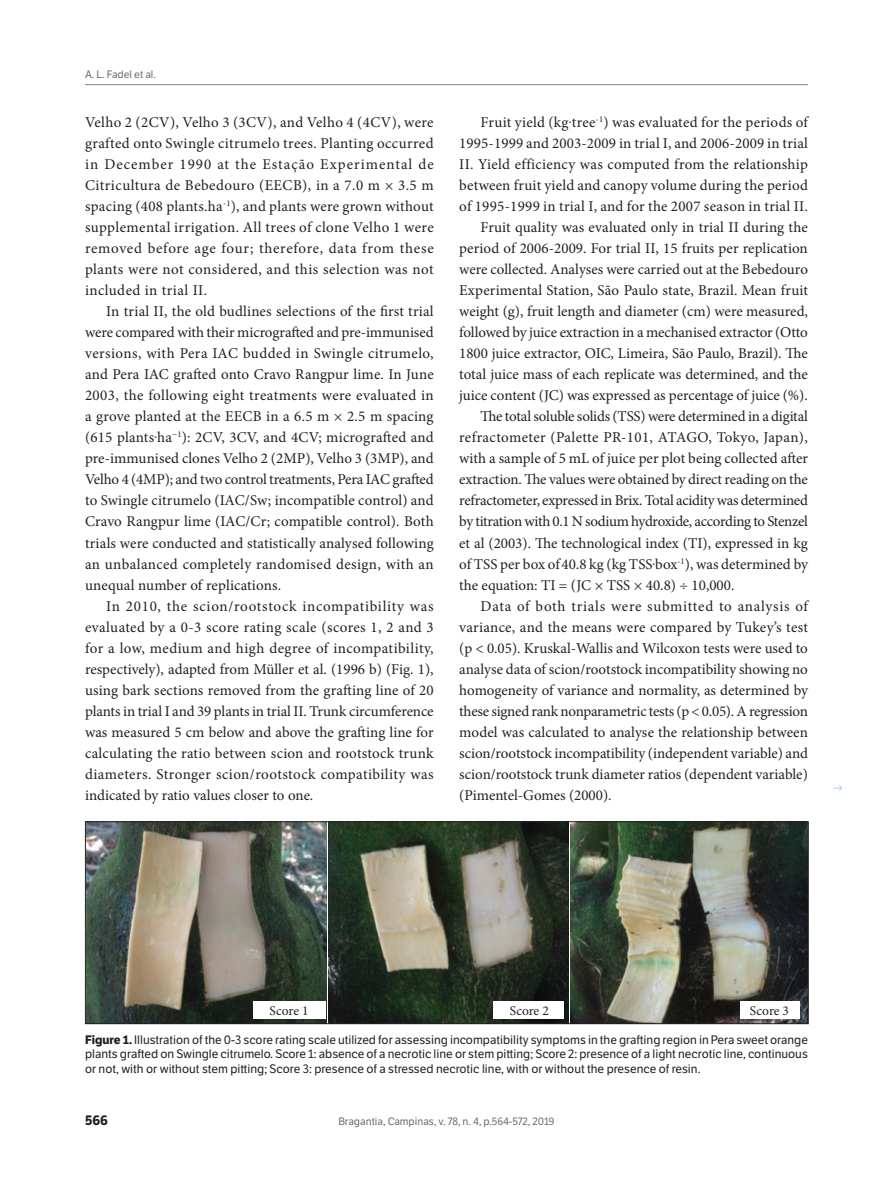
<style>
.page{position:relative;width:893px;height:1191px;background:#fff}
.page>*{position:absolute;margin:0;border:0;box-sizing:border-box;transform-origin:0 0}
.t1{font:15px/21px "Minion Pro";color:#231f20;text-align:justify}
.t2{font:15px "Minion Pro";letter-spacing:.02em;color:#231f20}
.t3{font:15px "Minion Pro";letter-spacing:-.02em;color:#231f20}
.t4{font:15px "Minion Pro";letter-spacing:.045em;color:#231f20}
.t5{font:13.5px "Minion Pro";letter-spacing:-.005em;color:#231f20}
.t6{font:700 13.5px "LFT Etica";color:#231f20}
.t7{font:12px/14.4px "LFT Etica";color:#231f20;text-align:justify}
.t8{font:10.5px "LFT Etica";color:#6c6d70}
.s1{font-weight:700}
</style>
<div class="page">
<hr style="left:85px;top:84px;width:723px;height:1px;background:#808285">
<img style="left:87px;top:823px;width:720px;height:199px">
<div style="left:253px;top:1001px;width:72px;height:18px;background:#fff"></div>
<div style="left:494px;top:1001px;width:70px;height:18px;background:#fff"></div>
<div style="left:740px;top:1002px;width:60px;height:17px;background:#fff"></div>
<div style="left:85px;top:821px;width:724px;height:203px;border:1px solid #231f20"></div>
<svg style="left:833px;top:785px;width:9px;height:6px"></svg>
<p class="t8" style="left:85px;top:68px;width:72px">A. L. Fadel et al.</p>
<p class="t1" style="left:85px;top:112px;width:350px">Velho 2 (2CV), Velho 3 (3CV), and Velho 4 (4CV), were grafted onto Swingle citrumelo trees. Planting occurred in December 1990 at the Estação Experimental de Citricultura de Bebedouro (EECB), in a 7.0 m × 3.5 m spacing (408 plants.ha<sup>-1</sup>), and plants were grown without supplemental irrigation. All trees of clone Velho 1 were removed before age four; therefore, data from these plants were not considered, and this selection was not included in trial II.</p>
<p class="t1" style="left:85px;top:301px;width:350px;text-indent:21px">In trial II, the old budlines selections of the first trial were compared with their micrografted and pre-immunised versions, with Pera IAC budded in Swingle citrumelo, and Pera IAC grafted onto Cravo Rangpur lime. In June 2003, the following eight treatments were evaluated in a grove planted at the EECB in a 6.5 m × 2.5 m spacing (615 plants.ha<sup>−1</sup>): 2CV, 3CV, and 4CV; micrografted and pre-immunised clones Velho 2 (2MP), Velho 3 (3MP), and Velho 4 (4MP); and two control treatments, Pera IAC grafted to Swingle citrumelo (IAC/Sw; incompatible control) and Cravo Rangpur lime (IAC/Cr; compatible control). Both trials were conducted and statistically analysed following an unbalanced completely randomised design, with an unequal number of replications.</p>
<p class="t1" style="left:85px;top:595px;width:350px;text-indent:21px">In 2010, the scion/rootstock incompatibility was evaluated by a 0-3 score rating scale (scores 1, 2 and 3 for a low, medium and high degree of incompatibility, respectively), adapted from Müller et al. (1996 b) (Fig. 1), using bark sections removed from the grafting line of 20 plants in trial I and 39 plants in trial II. Trunk circumference was measured 5 cm below and above the grafting line for calculating the ratio between scion and rootstock trunk diameters. Stronger scion/rootstock compatibility was indicated by ratio values closer to one.</p>
<p class="t2" style="left:480px;top:112px;width:329px">Fruit yield (kg.tree<sup>-1</sup>) was evaluated for the periods of</p>
<p class="t1" style="left:459px;top:133px;width:350px">1995-1999 and 2003-2009 in trial I, and 2006-2009 in trial</p>
<p class="t2" style="left:459px;top:154px;width:350px">II. Yield efficiency was computed from the relationship</p>
<p class="t1" style="left:459px;top:175px;width:350px">between fruit yield and canopy volume during the period</p>
<p class="t2" style="left:459px;top:196px;width:350px">of 1995-1999 in trial I, and for the 2007 season in trial II.</p>
<p class="t1" style="left:480px;top:217px;width:329px">Fruit quality was evaluated only in trial II during the</p>
<p class="t1" style="left:459px;top:238px;width:350px">period of 2006-2009. For trial II, 15 fruits per replication</p>
<p class="t1" style="left:459px;top:259px;width:350px">were collected. Analyses were carried out at the Bebedouro</p>
<p class="t1" style="left:459px;top:280px;width:350px">Experimental Station, São Paulo state, Brazil. Mean fruit</p>
<p class="t1" style="left:459px;top:301px;width:350px">weight (g), fruit length and diameter (cm) were measured,</p>
<p class="t1" style="left:459px;top:322px;width:350px">followed by juice extraction in a mechanised extractor (Otto</p>
<p class="t1" style="left:459px;top:343px;width:350px">1800 juice extractor, OIC, Limeira, São Paulo, Brazil). The</p>
<p class="t1" style="left:459px;top:364px;width:350px">total juice mass of each replicate was determined, and the</p>
<p class="t1" style="left:459px;top:385px;width:350px">juice content (JC) was expressed as percentage of juice (%).</p>
<p class="t1" style="left:480px;top:406px;width:329px">The total soluble solids (TSS) were determined in a digital</p>
<p class="t2" style="left:459px;top:427px;width:350px">refractometer (Palette PR-101, ATAGO, Tokyo, Japan),</p>
<p class="t1" style="left:459px;top:448px;width:350px">with a sample of 5 mL of juice per plot being collected after</p>
<p class="t1" style="left:459px;top:469px;width:350px">extraction. The values were obtained by direct reading on the</p>
<p class="t3" style="left:459px;top:490px;width:350px">refractometer, expressed in Brix. Total acidity was determined</p>
<p class="t3" style="left:459px;top:511px;width:350px">by titration with 0.1 N sodium hydroxide, according to Stenzel</p>
<p class="t1" style="left:459px;top:532px;width:350px">et al (2003). The technological index (TI), expressed in kg</p>
<p class="t1" style="left:459px;top:553px;width:350px">of TSS per box of40.8 kg (kg TSS.box<sup>-1</sup>), was determined by</p>
<p class="t1" style="left:459px;top:574px;width:277px">the equation: TI = (JC × TSS × 40.8) ÷ 10,000.</p>
<p class="t4" style="left:480px;top:595px;width:329px">Data of both trials were submitted to analysis of</p>
<p class="t1" style="left:459px;top:616px;width:350px">variance, and the means were compared by Tukey’s test</p>
<p class="t1" style="left:459px;top:637px;width:350px">(p &lt; 0.05). Kruskal-Wallis and Wilcoxon tests were used to</p>
<p class="t1" style="left:459px;top:658px;width:350px">analyse data of scion/rootstock incompatibility showing no</p>
<p class="t1" style="left:459px;top:679px;width:350px">homogeneity of variance and normality, as determined by</p>
<p class="t1" style="left:459px;top:700px;width:350px">these signed rank nonparametric tests (p &lt; 0.05). A regression</p>
<p class="t1" style="left:459px;top:721px;width:350px">model was calculated to analyse the relationship between</p>
<p class="t1" style="left:459px;top:742px;width:350px">scion/rootstock incompatibility (independent variable) and</p>
<p class="t1" style="left:459px;top:763px;width:350px">scion/rootstock trunk diameter ratios (dependent variable)</p>
<p class="t1" style="left:459px;top:784px;width:154px">(Pimentel-Gomes (2000).</p>
<p class="t5" style="left:270px;top:1001px;width:41px">Score 1</p>
<p class="t5" style="left:510px;top:1001px;width:41px">Score 2</p>
<p class="t5" style="left:750px;top:1001px;width:41px">Score 3</p>
<p class="t7" style="left:85px;top:1032px;width:724px"><span class="s1">Figure 1.</span> Illustration of the 0-3 score rating scale utilized for assessing incompatibility symptoms in the grafting region in Pera sweet orange plants grafted on Swingle citrumelo. Score 1: absence of a necrotic line or stem pitting; Score 2: presence of a light necrotic line, continuous or not, with or without stem pitting; Score 3: presence of a stressed necrotic line, with or without the presence of resin.</p>
<p class="t6" style="left:85px;top:1112px;width:24px">566</p>
<p class="t8" style="left:338px;top:1115px;width:218px">Bragantia, Campinas, v. 78, n. 4, p.564-572, 2019</p>
</div>
